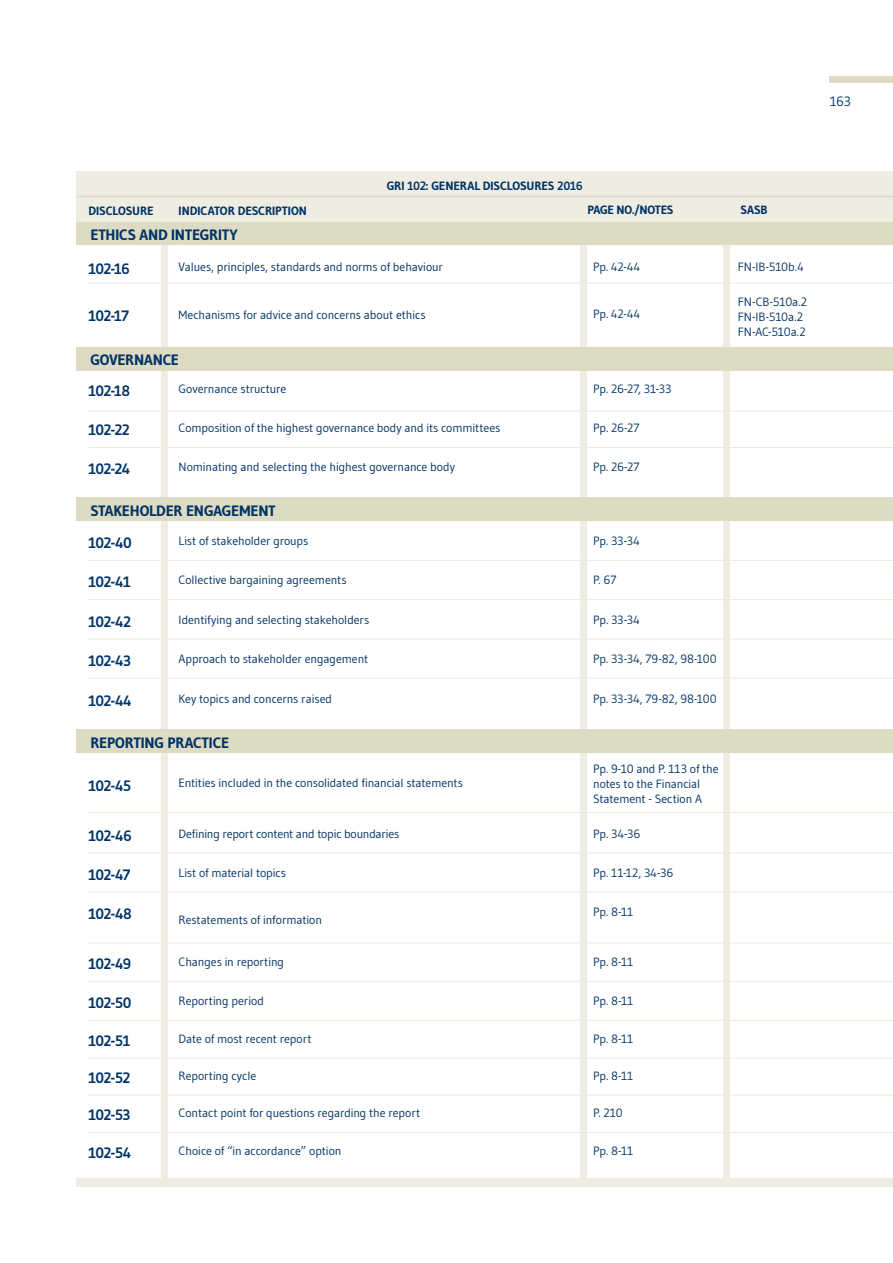
<style>
.page{position:relative;width:893px;height:1263px;background:#fff}
.page>*{position:absolute;margin:0;border:0;box-sizing:border-box;transform-origin:0 0}
.t1{font:700 15px "Gudea";letter-spacing:-.025em;color:#036}
.t2{font:13.5px "Gudea";color:#036}
.t3{font:12px/15px "Gudea";letter-spacing:-.01em;color:#036}
.t4{font:700 12px "Gudea";letter-spacing:-.01em;color:#036}
</style>
<div class="page">
<div style="left:829px;top:77px;width:64px;height:6px;background:#dddbc3"></div>
<div style="left:580px;top:233px;width:7px;height:951px;background:#efede2"></div>
<div style="left:723px;top:233px;width:7px;height:949px;background:#efede2"></div>
<hr style="left:88px;top:411px;width:805px;height:1px;background:#ebeadb">
<hr style="left:88px;top:283px;width:805px;height:1px;background:#ebeadb">
<hr style="left:88px;top:447px;width:805px;height:1px;background:#ebeadb">
<hr style="left:88px;top:560px;width:805px;height:1px;background:#ebeadb">
<hr style="left:88px;top:599px;width:805px;height:1px;background:#ebeadb">
<hr style="left:88px;top:639px;width:805px;height:1px;background:#ebeadb">
<hr style="left:88px;top:678px;width:805px;height:1px;background:#ebeadb">
<hr style="left:88px;top:853px;width:805px;height:1px;background:#ebeadb">
<hr style="left:88px;top:891px;width:805px;height:1px;background:#ebeadb">
<hr style="left:88px;top:981px;width:805px;height:1px;background:#ebeadb">
<hr style="left:88px;top:1020px;width:805px;height:1px;background:#ebeadb">
<hr style="left:88px;top:1058px;width:805px;height:1px;background:#ebeadb">
<hr style="left:88px;top:1095px;width:805px;height:1px;background:#ebeadb">
<hr style="left:88px;top:1132px;width:805px;height:1px;background:#ebeadb">
<hr style="left:88px;top:943px;width:805px;height:1px;background:#ebeadb">
<hr style="left:88px;top:812px;width:805px;height:1px;background:#ebeadb">
<div style="left:162px;top:196px;width:6px;height:990px;background:#efede2"></div>
<div style="left:77px;top:1178px;width:816px;height:8px;background:#efede2"></div>
<div style="left:77px;top:347px;width:816px;height:23px;background:#dddbc3"></div>
<div style="left:77px;top:498px;width:816px;height:23px;background:#dddbc3"></div>
<div style="left:77px;top:729px;width:816px;height:23px;background:#dddbc3"></div>
<div style="left:77px;top:222px;width:816px;height:23px;background:#dddbc3"></div>
<div style="left:77px;top:171px;width:816px;height:51px;background:#efede2"></div>
<hr style="left:77px;top:196px;width:816px;height:1px;background:#dddbc3">
<p class="t2" style="left:830px;top:93px;width:23px">163</p>
<p class="t4" style="left:88px;top:203px;width:67px">DISCLOSURE</p>
<p class="t4" style="left:179px;top:203px;width:130px">INDICATOR DESCRIPTION</p>
<p class="t1" style="left:90px;top:225px;width:149px">ETHICS AND INTEGRITY</p>
<p class="t4" style="left:387px;top:178px;width:198px">GRI 102: GENERAL DISCLOSURES 2016</p>
<p class="t4" style="left:587px;top:202px;width:88px">PAGE NO./NOTES</p>
<p class="t4" style="left:740px;top:202px;width:29px">SASB</p>
<p class="t1" style="left:88px;top:259px;width:43px">102-16</p>
<p class="t1" style="left:88px;top:307px;width:42px">102-17</p>
<p class="t3" style="left:179px;top:259px;width:266px">Values, principles, standards and norms of behaviour</p>
<p class="t3" style="left:179px;top:307px;width:249px">Mechanisms for advice and concerns about ethics</p>
<p class="t3" style="left:593px;top:259px;width:49px">Pp. 42-44</p>
<p class="t3" style="left:738px;top:259px;width:68px">FN-IB-510b.4</p>
<p class="t3" style="left:738px;top:294px;width:71px">FN-CB-510a.2</p>
<p class="t3" style="left:738px;top:309px;width:67px">FN-IB-510a.2</p>
<p class="t3" style="left:738px;top:324px;width:69px">FN-AC-510a.2</p>
<p class="t3" style="left:593px;top:306px;width:49px">Pp. 42-44</p>
<p class="t1" style="left:90px;top:351px;width:90px">GOVERNANCE</p>
<p class="t1" style="left:88px;top:382px;width:43px">102-18</p>
<p class="t1" style="left:88px;top:421px;width:43px">102-22</p>
<p class="t3" style="left:179px;top:382px;width:109px">Governance structure</p>
<p class="t3" style="left:179px;top:420px;width:323px">Composition of the highest governance body and its committees</p>
<p class="t3" style="left:593px;top:382px;width:80px">Pp. 26-27, 31-33</p>
<p class="t3" style="left:593px;top:420px;width:48px">Pp. 26-27</p>
<p class="t1" style="left:88px;top:459px;width:43px">102-24</p>
<p class="t3" style="left:179px;top:459px;width:278px">Nominating and selecting the highest governance body</p>
<p class="t3" style="left:593px;top:459px;width:48px">Pp. 26-27</p>
<p class="t1" style="left:90px;top:501px;width:187px">STAKEHOLDER ENGAGEMENT</p>
<p class="t1" style="left:88px;top:533px;width:45px">102-40</p>
<p class="t1" style="left:88px;top:573px;width:44px">102-41</p>
<p class="t1" style="left:88px;top:612px;width:44px">102-42</p>
<p class="t1" style="left:88px;top:651px;width:44px">102-43</p>
<p class="t3" style="left:179px;top:533px;width:131px">List of stakeholder groups</p>
<p class="t3" style="left:179px;top:572px;width:170px">Collective bargaining agreements</p>
<p class="t3" style="left:179px;top:612px;width:192px">Identifying and selecting stakeholders</p>
<p class="t3" style="left:179px;top:651px;width:191px">Approach to stakeholder engagement</p>
<p class="t3" style="left:593px;top:533px;width:48px">Pp. 33-34</p>
<p class="t3" style="left:593px;top:572px;width:25px">P. 67</p>
<p class="t3" style="left:593px;top:612px;width:48px">Pp. 33-34</p>
<p class="t3" style="left:593px;top:651px;width:125px">Pp. 33-34, 79-82, 98-100</p>
<p class="t1" style="left:88px;top:691px;width:45px">102-44</p>
<p class="t3" style="left:179px;top:691px;width:155px">Key topics and concerns raised</p>
<p class="t3" style="left:593px;top:691px;width:125px">Pp. 33-34, 79-82, 98-100</p>
<p class="t1" style="left:90px;top:733px;width:140px">REPORTING PRACTICE</p>
<p class="t1" style="left:88px;top:776px;width:44px">102-45</p>
<p class="t3" style="left:179px;top:775px;width:286px">Entities included in the consolidated financial statements</p>
<p class="t3" style="left:593px;top:761px;width:127px">Pp. 9-10 and P. 113 of the notes to the Financial<br>Statement - Section A</p>
<p class="t1" style="left:88px;top:826px;width:45px">102-46</p>
<p class="t1" style="left:88px;top:865px;width:43px">102-47</p>
<p class="t3" style="left:179px;top:826px;width:222px">Defining report content and topic boundaries</p>
<p class="t3" style="left:179px;top:865px;width:109px">List of material topics</p>
<p class="t3" style="left:593px;top:826px;width:49px">Pp. 34-36</p>
<p class="t3" style="left:593px;top:865px;width:82px">Pp. 11-12, 34-36</p>
<p class="t1" style="left:88px;top:904px;width:45px">102-48</p>
<p class="t3" style="left:179px;top:912px;width:145px">Restatements of information</p>
<p class="t3" style="left:593px;top:904px;width:42px">Pp. 8-11</p>
<p class="t1" style="left:88px;top:954px;width:44px">102-49</p>
<p class="t1" style="left:88px;top:993px;width:44px">102-50</p>
<p class="t1" style="left:88px;top:1031px;width:44px">102-51</p>
<p class="t3" style="left:179px;top:954px;width:107px">Changes in reporting</p>
<p class="t3" style="left:179px;top:993px;width:87px">Reporting period</p>
<p class="t3" style="left:179px;top:1031px;width:135px">Date of most recent report</p>
<p class="t3" style="left:593px;top:954px;width:42px">Pp. 8-11</p>
<p class="t3" style="left:593px;top:993px;width:42px">Pp. 8-11</p>
<p class="t3" style="left:593px;top:1031px;width:42px">Pp. 8-11</p>
<p class="t1" style="left:88px;top:1068px;width:43px">102-52</p>
<p class="t1" style="left:88px;top:1106px;width:43px">102-53</p>
<p class="t3" style="left:179px;top:1068px;width:79px">Reporting cycle</p>
<p class="t3" style="left:179px;top:1105px;width:243px">Contact point for questions regarding the report</p>
<p class="t3" style="left:593px;top:1068px;width:42px">Pp. 8-11</p>
<p class="t3" style="left:593px;top:1105px;width:31px">P. 210</p>
<p class="t1" style="left:88px;top:1143px;width:44px">102-54</p>
<p class="t3" style="left:179px;top:1143px;width:164px">Choice of “in accordance” option</p>
<p class="t3" style="left:593px;top:1143px;width:42px">Pp. 8-11</p>
</div>
